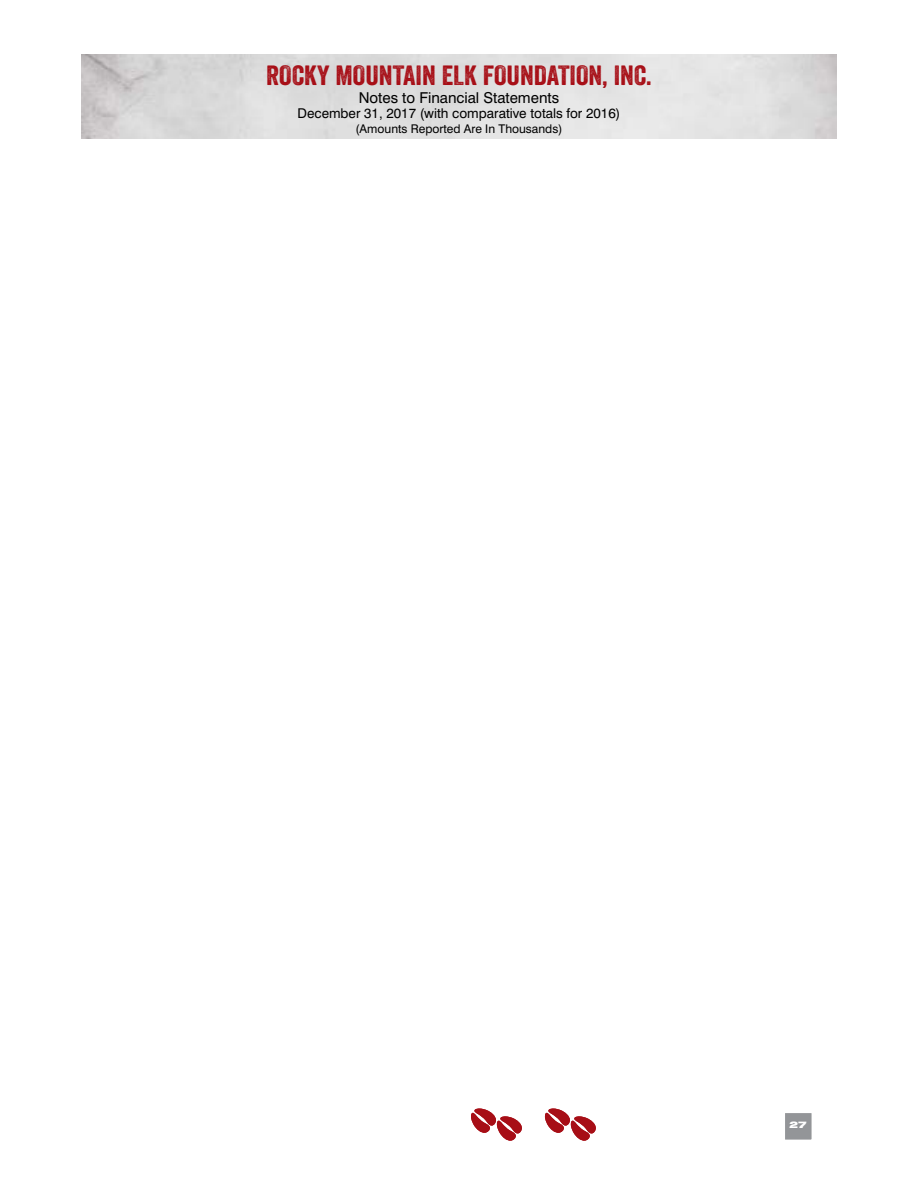
<style>
.page{position:relative;width:918px;height:1188px;background:#fff}
.page>*{position:absolute;margin:0;border:0;box-sizing:border-box;transform-origin:0 0}
.t1{font:27px "Veneer";color:#a70e16;scale:1.09 1}
.t2{font:15px "Swiss 721 BT";color:#000}
.t3{font:13.5px "Swiss 721 BT";color:#000}
.t4{font:12px "Swiss 721 BT";color:#000}
.t5{font:900 expanded 9px "Swiss 721 BT";color:#fff}
</style>
<div class="page">
<div style="left:784px;top:1112px;width:29px;height:29px;background:#939598;border:2px solid #fff"></div>
<svg style="left:471px;top:1108px;width:51px;height:33px"></svg>
<svg style="left:545px;top:1108px;width:51px;height:33px"></svg>
<h1 class="t1" style="left:266px;top:58px;width:355px">ROCKY MOUNTAIN ELK FOUNDATION, INC.</h1>
<p class="t2" style="left:359px;top:88px;width:202px">Notes to Financial Statements</p>
<p class="t3" style="left:298px;top:105px;width:324px">December 31, 2017 (with comparative totals for 2016)</p>
<p class="t4" style="left:356px;top:121px;width:208px">(Amounts Reported Are In Thousands)</p>
<p class="t5" style="left:789px;top:1120px;width:19px">27</p>
</div>
